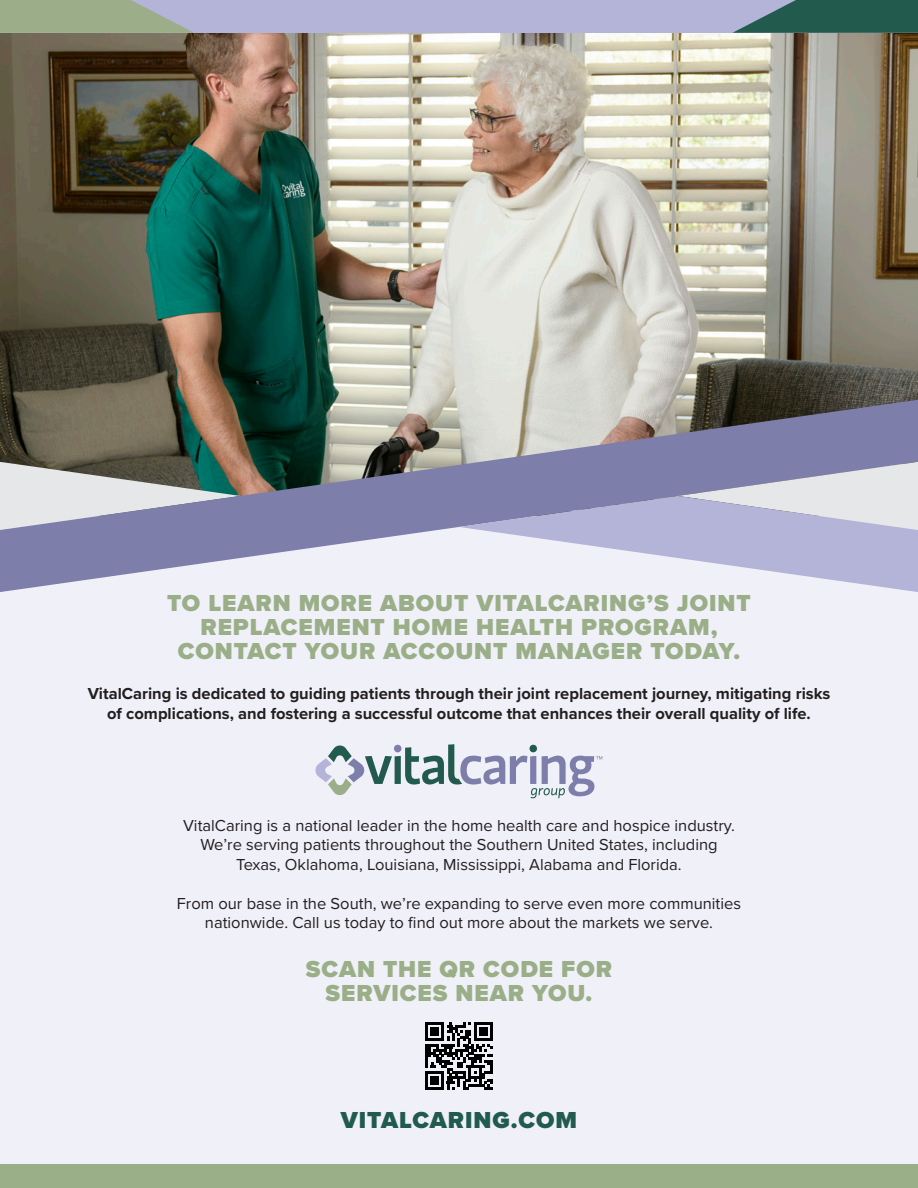
<style>
.page{position:relative;width:918px;height:1188px;background:#fff}
.page>*{position:absolute;margin:0;border:0;box-sizing:border-box;transform-origin:0 0}
.t1{font:900 24px/24px "Proxima Nova";letter-spacing:.04em;color:#9aae88;text-align:center}
.t2{font:900 24px "Proxima Nova";letter-spacing:.04em;color:#215b4f}
.t3{font:16.5px/19.5px "Proxima Nova";color:#231f20;text-align:center}
.t4{font:700 16.5px/19.5px "Proxima Nova";color:#231f20;text-align:center}
</style>
<div class="page">
<div style="left:0;top:515px;width:918px;height:668px;background:#f0f0f8"></div>
<img style="left:0;top:33px;width:918px;height:367px">
<svg style="left:425px;top:1022px;width:68px;height:68px"></svg>
<hr style="left:425px;top:1087px;width:19px;height:3px;background:#000">
<div style="left:431px;top:1076px;width:8px;height:8px;background:#000"></div>
<div style="left:0;top:1164px;width:918px;height:24px;background:#9aae88"></div>
<div style="left:0;top:0;width:918px;height:33px;background:#b4b3d8"></div>
<svg style="left:0;top:0;width:194px;height:33px"></svg>
<svg style="left:733px;top:0;width:185px;height:33px"></svg>
<svg style="left:0;top:400px;width:918px;height:192px;background:#90919e"></svg>
<svg style="left:678px;top:462px;width:240px;height:34px;background:#b1b2c9"></svg>
<svg style="left:459px;top:496px;width:459px;height:96px;fill:#b4b3d8"></svg>
<div style="left:395px;top:756px;width:6px;height:28px;background:#225b4e"></div>
<div style="left:394px;top:745px;width:7px;height:7px;background:#7d7eaa;border-radius:50%"></div>
<svg style="left:315px;top:745px;width:77px;height:50px"></svg>
<svg style="left:405px;top:744px;width:197px;height:54px"></svg>
<p class="t1" style="left:167px;top:591px;width:585px">TO LEARN MORE ABOUT VITALCARING’S JOINT<br>REPLACEMENT HOME HEALTH PROGRAM,<br>CONTACT YOUR ACCOUNT MANAGER TODAY.</p>
<p class="t4" style="left:88px;top:684px;width:744px">VitalCaring is dedicated to guiding patients through their joint replacement journey, mitigating risks of complications, and fostering a successful outcome that enhances their overall quality of life.</p>
<p class="t3" style="left:183px;top:815px;width:553px">VitalCaring is a national leader in the home health care and hospice industry.<br>We’re serving patients throughout the Southern United States, including<br>Texas, Oklahoma, Louisiana, Mississippi, Alabama and Florida.</p>
<p class="t3" style="left:177px;top:893px;width:566px">From our base in the South, we’re expanding to serve even more communities nationwide. Call us today to find out more about the markets we serve.</p>
<p class="t1" style="left:306px;top:957px;width:308px">SCAN THE QR CODE FOR<br>SERVICES NEAR YOU.</p>
<p class="t2" style="left:341px;top:1102px;width:238px">VITALCARING.COM</p>
</div>
